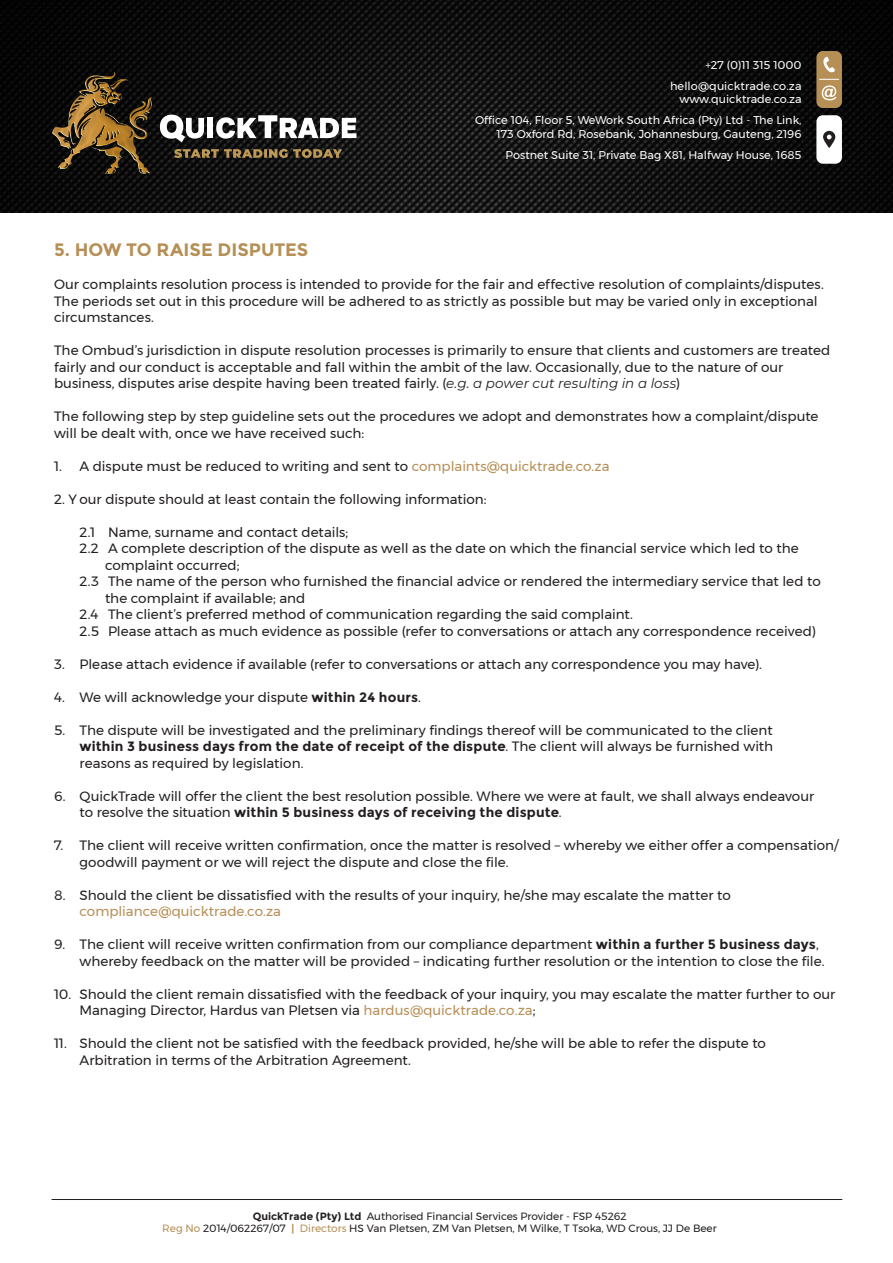
<style>
.page{position:relative;width:893px;height:1263px;background:#fff}
.page>*{position:absolute;margin:0;border:0;box-sizing:border-box;transform-origin:0 0}
.t1{font:700 18px "Montserrat";color:#b68f56}
.t2{font:13.5px/16.5px "Montserrat";color:#231f20}
.t3{font:11.25px/21px "Montserrat";color:#fff;text-align:right}
.t4{font:10.5px/12.6px "Montserrat";color:#231f20;text-align:center}
.s1{font-style:italic}
.s2{color:#b68f56}
.s3{font-weight:700}
.s4{font-weight:700;color:#b68f56}
</style>
<div class="page">
<img style="left:0;top:0;width:892px;height:213px">
<svg style="left:160px;top:115px;width:44px;height:27px"></svg>
<div style="left:208px;top:118px;width:5px;height:20px;background:#fff"></div>
<svg style="left:216px;top:115px;width:140px;height:24px"></svg>
<img style="left:51px;top:70px;width:105px;height:104px">
<svg style="left:174px;top:149px;width:168px;height:9px;background:#6d5936"></svg>
<div style="left:816px;top:51px;width:26px;height:57px;background:#b68f56;border-radius:6px"></div>
<div style="left:816px;top:115px;width:26px;height:49px;background:#fff;border-radius:6px"></div>
<svg style="left:823px;top:57px;width:12px;height:16px"></svg>
<svg style="left:820px;top:79px;width:19px;height:21px"></svg>
<svg style="left:823px;top:131px;width:12px;height:16px"></svg>
<svg style="left:827px;top:135px;width:5px;height:4px"></svg>
<hr style="left:52px;top:1199px;width:790px;height:1px;background:#231f20">
<p class="t3" style="left:670px;top:54px;width:133px">+27 (0)11 315 1000 hello@quicktrade.co.za</p>
<p class="t3" style="left:475px;top:89px;width:328px">www.quicktrade.co.za<br>Office 104, Floor 5, WeWork South Africa (Pty) Ltd - The Link,</p>
<p class="t3" style="left:497px;top:123px;width:306px">173 Oxford Rd, Rosebank, Johannesburg, Gauteng, 2196<br>Postnet Suite 31, Private Bag X81, Halfway House, 1685</p>
<p class="t1" style="left:54px;top:239px;width:256px">5. HOW TO RAISE DISPUTES</p>
<p class="t2" style="left:54px;top:276px;width:771px">Our complaints resolution process is intended to provide for the fair and effective resolution of complaints/disputes.<br>The periods set out in this procedure will be adhered to as strictly as possible but may be varied only in exceptional circumstances.</p>
<p class="t2" style="left:54px;top:342px;width:778px">The Ombud’s jurisdiction in dispute resolution processes is primarily to ensure that clients and customers are treated fairly and our conduct is acceptable and fall within the ambit of the law. Occasionally, due to the nature of our business, disputes arise despite having been treated fairly. (<span class="s1">e.g. a power cut resulting in a loss</span>)</p>
<p class="t2" style="left:54px;top:408px;width:766px">The following step by step guideline sets out the procedures we adopt and demonstrates how a complaint/dispute will be dealt with, once we have received such:</p>
<p class="t2" style="left:54px;top:458px;width:557px">1. A dispute must be reduced to writing and sent to <span class="s2">complaints@quicktrade.co.za</span></p>
<p class="t2" style="left:54px;top:491px;width:434px">2. Y our dispute should at least contain the following information:</p>
<p class="t2" style="left:80px;top:524px;width:270px">2.1 Name, surname and contact details;</p>
<p class="t2" style="left:105px;top:540px;width:695px;text-indent:-26px">2.2 A complete description of the dispute as well as the date on which the financial service which led to the complaint occurred;</p>
<p class="t2" style="left:105px;top:573px;width:717px;text-indent:-26px">2.3 The name of the person who furnished the financial advice or rendered the intermediary service that led to the complaint if available; and</p>
<p class="t2" style="left:80px;top:606px;width:555px">2.4 The client’s preferred method of communication regarding the said complaint.</p>
<p class="t2" style="left:80px;top:623px;width:738px">2.5 Please attach as much evidence as possible (refer to conversations or attach any correspondence received)</p>
<p class="t2" style="left:54px;top:656px;width:709px">3. Please attach evidence if available (refer to conversations or attach any correspondence you may have).</p>
<p class="t2" style="left:54px;top:689px;width:369px">4. We will acknowledge your dispute <span class="s3">within 24 hours</span>.</p>
<p class="t2" style="left:80px;top:722px;width:695px;text-align:justify;text-indent:-26px">5. The dispute will be investigated and the preliminary findings thereof will be communicated to the client <span class="s3">within 3 business days from the date of receipt of the dispute</span>. The client will always be furnished with reasons as required by legislation.</p>
<p class="t2" style="left:80px;top:788px;width:736px;text-indent:-26px">6. QuickTrade will offer the client the best resolution possible. Where we were at fault, we shall always endeavour to resolve the situation <span class="s3">within 5 business days of receiving the dispute</span>.</p>
<p class="t2" style="left:80px;top:837px;width:760px;text-indent:-26px">7. The client will receive written confirmation, once the matter is resolved – whereby we either offer a compensation/ goodwill payment or we will reject the dispute and close the file.</p>
<p class="t2" style="left:80px;top:887px;width:653px;text-indent:-26px">8. Should the client be dissatisfied with the results of your inquiry, he/she may escalate the matter to <span class="s2">compliance@quicktrade.co.za</span></p>
<p class="t2" style="left:80px;top:936px;width:746px;text-indent:-26px">9. The client will receive written confirmation from our compliance department <span class="s3">within a further 5 business days</span>, whereby feedback on the matter will be provided – indicating further resolution or the intention to close the file.</p>
<p class="t2" style="left:80px;top:986px;width:757px;text-indent:-26px">10. Should the client remain dissatisfied with the feedback of your inquiry, you may escalate the matter further to our<br>Managing Director, Hardus van Pletsen via <span class="s2">hardus@quicktrade.co.za</span>;</p>
<p class="t2" style="left:80px;top:1035px;width:688px;text-indent:-26px">11. Should the client not be satisfied with the feedback provided, he/she will be able to refer the dispute to<br>Arbitration in terms of the Arbitration Agreement.</p>
<p class="t4" style="left:162px;top:1210px;width:556px"><span class="s3">QuickTrade (Pty) Ltd</span> Authorised Financial Services Provider - FSP 45262<br><span class="s2">Reg No</span> 2014/062267/07 <span class="s4">|</span> <span class="s2">Directors</span> HS Van Pletsen, ZM Van Pletsen, M Wilke, T Tsoka, WD Crous, JJ De Beer</p>
</div>
